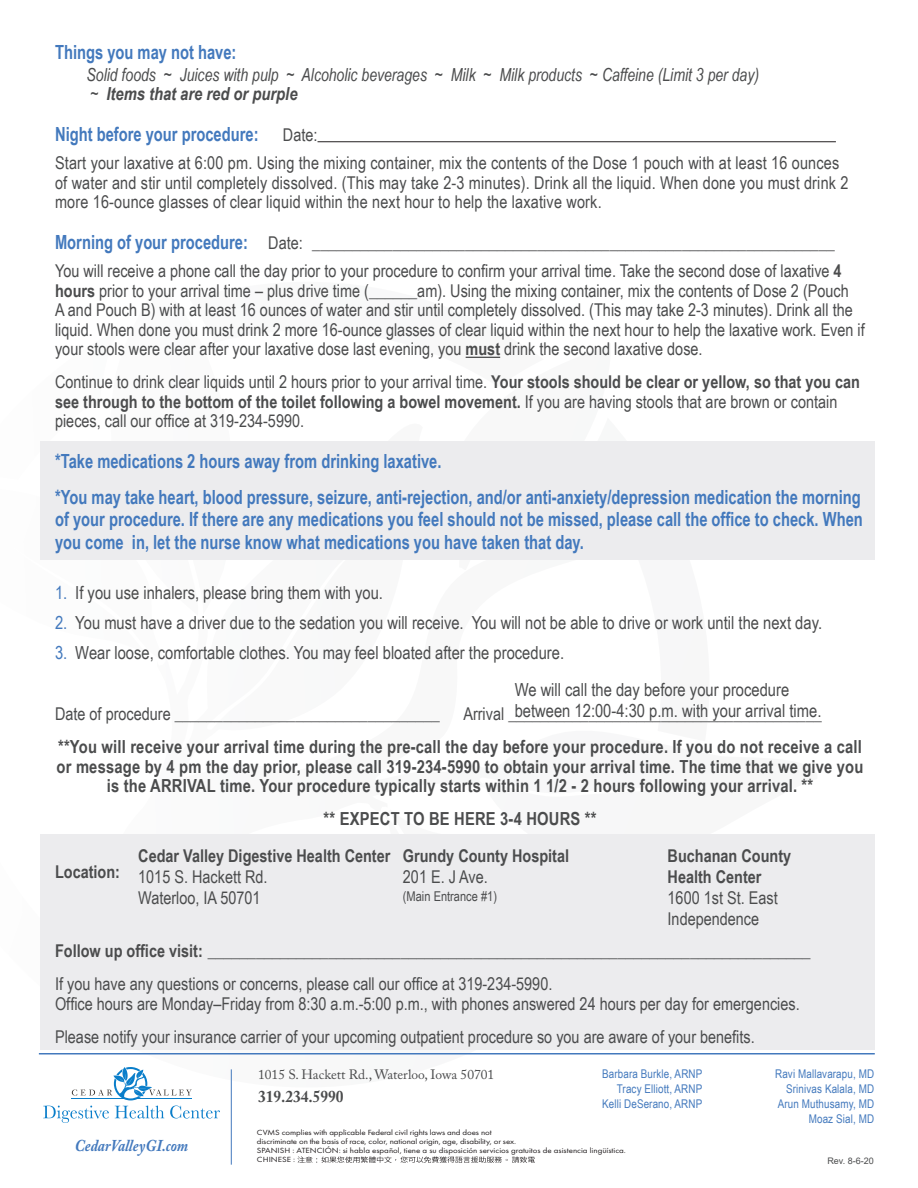
<style>
.page{position:relative;width:918px;height:1188px;background:#fff}
.page>*{position:absolute;margin:0;border:0;box-sizing:border-box;transform-origin:0 0}
.Content{font:700 19.5px/22.5px "Arial Narrow";color:#4379bd;text-align:justify;scale:.92 1}
.content_header{font:700 19.5px "Arial Narrow";color:#4379bd;scale:.92 1}
.Content-2{font:700 18px/19.5px "Arial Narrow";letter-spacing:.01em;color:#4b4c4d;text-align:center}
.Numbers{font:18px/21px "Arial Narrow";color:#4b4c4d}
.Content-3{font:italic 18px/19.5px "Arial Narrow";color:#4b4c4d;scale:.95 1}
.Content-4{font:17.7px/19.5px "Arial Narrow";color:#4b4c4d}
.Content-5{font:700 17.7px/21px "Arial Narrow";color:#4b4c4d}
.t1{font:italic 700 16.5px "Adobe Caslon Pro";color:#4379bd;scale:.9 1}
.t2{font:700 16.5px "Adobe Caslon Pro";color:#4b4c4d;scale:.93 1}
.t3{font:13.5px "Adobe Caslon Pro";color:#4b4c4d}
.Content-6{font:13.5px "Arial Narrow";color:#4b4c4d}
.t4{font:12px/15px "Arial Narrow";letter-spacing:.01em;color:#4379bd;text-align:right}
.t5{font:9px "Arial";color:#4b4c4d}
.t6{font:7.8px/9px "Futura PT";letter-spacing:-.01em;color:#231f20;scale:1.16 1}
.s1{font-weight:700}
.s2{font-weight:700;font-size:19.5px;color:#4379bd}
.s3{color:#4379bd}
.s4{font-weight:400}
</style>
<div class="page">
<hr style="left:39px;top:1053px;width:836px;height:1px;background:#4379bd">
<hr style="left:231px;top:1069px;width:1px;height:96px;background:#4379bd">
<svg style="left:72px;top:1067px;width:120px;height:33px"></svg>
<svg style="left:43px;top:1106px;width:66px;height:17px"></svg>
<svg style="left:115px;top:1106px;width:49px;height:13px"></svg>
<svg style="left:170px;top:1106px;width:50px;height:13px"></svg>
<svg style="left:297px;top:1156px;width:238px;height:7px"></svg>
<div style="left:40px;top:441px;width:835px;height:119px;background:#ececee"></div>
<div style="left:40px;top:834px;width:835px;height:216px;background:#ececee"></div>
<hr style="left:466px;top:357px;width:34px;height:1px;background:#4b4c4d">
<hr style="left:318px;top:141px;width:518px;height:1px;background:#231f20">
<p class="content_header" style="left:55px;top:38px;width:199px">Things you may not have:</p>
<p class="Content-3" style="left:87px;top:65px;width:709px">Solid foods ~ Juices with pulp ~ Alcoholic beverages ~ Milk ~ Milk products ~ Caffeine (Limit 3 per day) ~ <span class="s1">Items that are red or purple</span></p>
<p class="Content" style="left:55px;top:122px;width:223px">Night before your procedure:</p>
<p class="Content-4" style="left:283px;top:124px;width:36px">Date:</p>
<p class="Content-4" style="left:55px;top:153px;width:795px">Start your laxative at 6:00 pm. Using the mixing container, mix the contents of the Dose 1 pouch with at least 16 ounces of water and stir until completely dissolved. (This may take 2-3 minutes). Drink all the liquid. When done you must drink 2 more 16-ounce glasses of clear liquid within the next hour to help the laxative work.</p>
<p class="Content-4" style="left:55px;top:232px;width:781px"><span class="s2">Morning of your procedure:</span> Date: _________________________________________________________________</p>
<p class="Content-4" style="left:55px;top:261px;width:811px">You will receive a phone call the day prior to your procedure to confirm your arrival time. Take the second dose of laxative <span class="s1">4 hours</span> prior to your arrival time – plus drive time (______am). Using the mixing container, mix the contents of Dose 2 (Pouch<br>A and Pouch B) with at least 16 ounces of water and stir until completely dissolved. (This may take 2-3 minutes). Drink all the liquid. When done you must drink 2 more 16-ounce glasses of clear liquid within the next hour to help the laxative work. Even if your stools were clear after your laxative dose last evening, you <span class="s1">must</span> drink the second laxative dose.</p>
<p class="Content-4" style="left:55px;top:372px;width:806px">Continue to drink clear liquids until 2 hours prior to your arrival time. <span class="s1">Your stools should be clear or yellow, so that you can see through to the bottom of the toilet following a bowel movement.</span> If you are having stools that are brown or contain pieces, call our office at 319-234-5990.</p>
<p class="Content" style="left:55px;top:449px;width:422px">*Take medications 2 hours away from drinking laxative.</p>
<p class="Content" style="left:55px;top:485px;width:880px">*You may take heart, blood pressure, seizure, anti-rejection, and/or anti-anxiety/depression medication the morning of your procedure. If there are any medications you feel should not be missed, please call the office to check. When you come in, let the nurse know what medications you have taken that day.</p>
<p class="Numbers" style="left:55px;top:582px;width:329px"><span class="s3">1.</span> If you use inhalers, please bring them with you.</p>
<p class="Numbers" style="left:55px;top:612px;width:769px"><span class="s3">2.</span> You must have a driver due to the sedation you will receive. You will not be able to drive or work until the next day.</p>
<p class="Numbers" style="left:55px;top:642px;width:511px"><span class="s3">3.</span> Wear loose, comfortable clothes. You may feel bloated after the procedure.</p>
<p class="Numbers" style="left:515px;top:678px;width:308px">We will call the day before your procedure between 12:00-4:30 p.m. with your arrival time.</p>
<p class="Content-4" style="left:55px;top:704px;width:386px">Date of procedure _________________________________</p>
<p class="Content-4" style="left:463px;top:704px;width:360px">Arrival _______________________________________</p>
<p class="Content-2" style="left:57px;top:736px;width:808px">**You will receive your arrival time during the pre-call the day before your procedure. If you do not receive a call or message by 4 pm the day prior, please call 319-234-5990 to obtain your arrival time. The time that we give you is the ARRIVAL time. Your procedure typically starts within 1 1/2 - 2 hours following your arrival. **</p>
<p class="Content-2" style="left:324px;top:808px;width:274px">** EXPECT TO BE HERE 3-4 HOURS **</p>
<p class="Content-5" style="left:55px;top:860px;width:67px">Location:</p>
<p class="Content-5" style="left:138px;top:844px;width:254px">Cedar Valley Digestive Health Center<br><span class="s4">1015 S. Hackett Rd.</span></p>
<p class="Content-4" style="left:138px;top:887px;width:124px">Waterloo, IA 50701</p>
<p class="Content-5" style="left:403px;top:844px;width:168px">Grundy County Hospital<br><span class="s4">201 E. J Ave.</span></p>
<p class="Content-6" style="left:403px;top:886px;width:96px">(Main Entrance #1)</p>
<p class="Content-5" style="left:668px;top:844px;width:125px">Buchanan County<br>Health Center<br><span class="s4">1600 1st St. East</span></p>
<p class="Content-4" style="left:668px;top:908px;width:93px">Independence</p>
<p class="Content-5" style="left:55px;top:940px;width:757px">Follow up office visit: ___________________________________________________________________________</p>
<p class="Content-4" style="left:55px;top:974px;width:746px">If you have any questions or concerns, please call our office at 319-234-5990.<br>Office hours are Monday–Friday from 8:30 a.m.-5:00 p.m., with phones answered 24 hours per day for emergencies.</p>
<p class="Content-4" style="left:55px;top:1026px;width:701px">Please notify your insurance carrier of your upcoming outpatient procedure so you are aware of your benefits.</p>
<p class="t1" style="left:75px;top:1135px;width:128px">CedarValleyGI.com</p>
<p class="t3" style="left:258px;top:1067px;width:238px">1015 S. Hackett Rd., Waterloo, Iowa 50701</p>
<p class="t2" style="left:258px;top:1086px;width:93px">319.234.5990</p>
<p class="t6" style="left:257px;top:1128px;width:320px">CVMS complies with applicable Federal civil rights laws and does not<br>discriminate on the basis of race, color, national origin, age, disability, or sex.<br>SPANISH : ATENCIÓN: si habla español, tiene a su disposición servicios gratuitos de asistencia lingüística.<br>CHINESE :</p>
<p class="t4" style="left:602px;top:1066px;width:102px">Barbara Burkle, ARNP<br>Tracy Elliott, ARNP<br>Kelli DeSerano, ARNP</p>
<p class="t4" style="left:775px;top:1066px;width:101px">Ravi Mallavarapu, MD<br>Srinivas Kalala, MD<br>Arun Muthusamy, MD<br>Moaz Sial, MD</p>
<p class="t5" style="left:827px;top:1155px;width:48px">Rev. 8-6-20</p>
</div>
